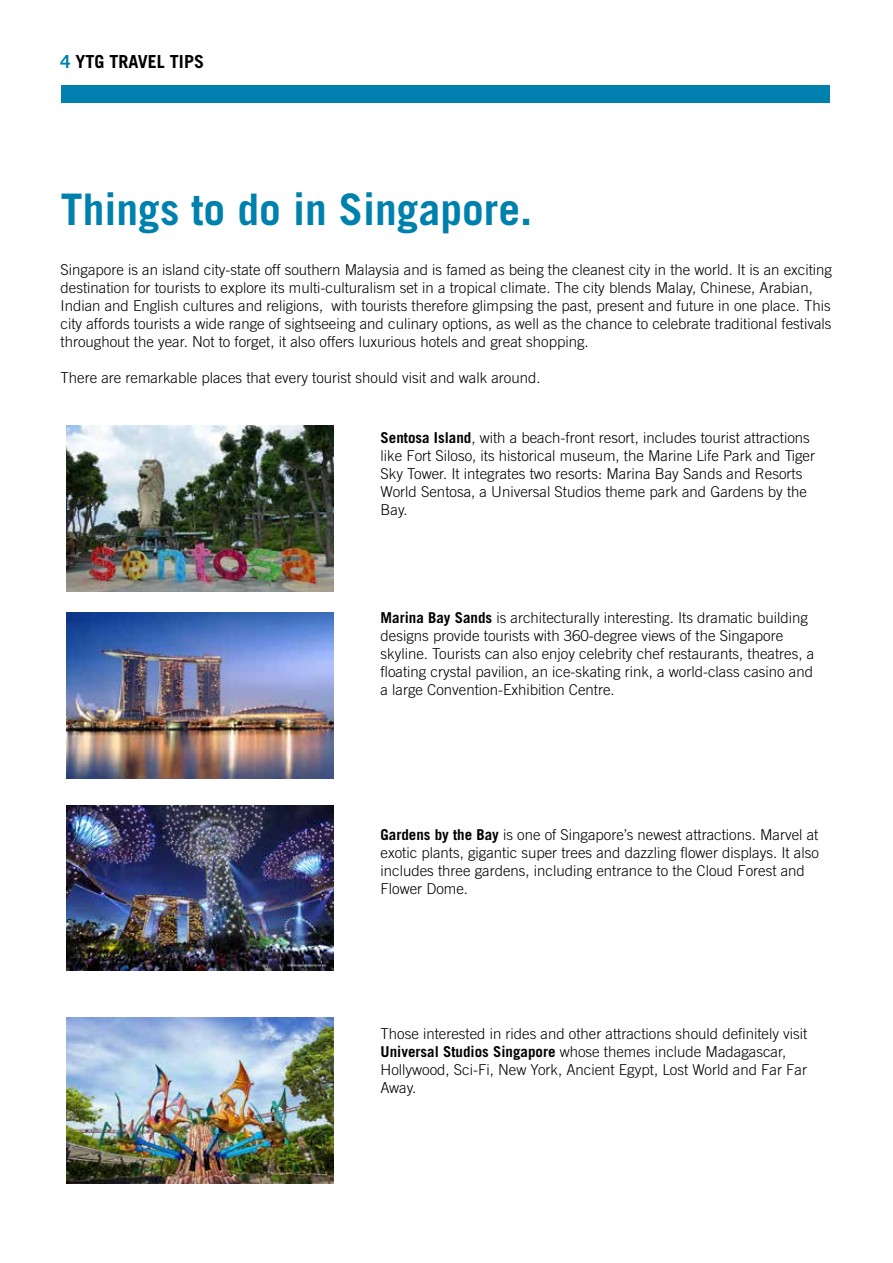
<style>
.page{position:relative;width:893px;height:1263px;background:#fff}
.page>*{position:absolute;margin:0;border:0;box-sizing:border-box;transform-origin:0 0}
.t1{font:700 43.5px "Trade Gothic";color:#0081ad}
.t2{font:700 18px "Trade Gothic";color:#000}
.t3{font:300 15px/18px "Trade Gothic";color:#000}
.s1{color:#0081ad}
.s2{font-weight:700}
</style>
<div class="page">
<div style="left:61px;top:85px;width:768px;height:17px;background:#0081ad"></div>
<img style="left:66px;top:425px;width:267px;height:166px">
<img style="left:66px;top:612px;width:267px;height:166px">
<img style="left:66px;top:805px;width:267px;height:166px">
<img style="left:66px;top:1018px;width:267px;height:165px">
<p class="t2" style="left:61px;top:50px;width:145px"><span class="s1">4</span> YTG TRAVEL TIPS</p>
<h1 class="t1" style="left:61px;top:183px;width:473px">Things to do in Singapore.</h1>
<p class="t3" style="left:61px;top:261px;width:773px">Singapore is an island city-state off southern Malaysia and is famed as being the cleanest city in the world. It is an exciting destination for tourists to explore its multi-culturalism set in a tropical climate. The city blends Malay, Chinese, Arabian, Indian and English cultures and religions, with tourists therefore glimpsing the past, present and future in one place. This city affords tourists a wide range of sightseeing and culinary options, as well as the chance to celebrate traditional festivals throughout the year. Not to forget, it also offers luxurious hotels and great shopping.</p>
<p class="t3" style="left:61px;top:369px;width:482px">There are remarkable places that every tourist should visit and walk around.</p>
<p class="t3" style="left:381px;top:429px;width:436px"><span class="s2">Sentosa Island</span>, with a beach-front resort, includes tourist attractions like Fort Siloso, its historical museum, the Marine Life Park and Tiger Sky Tower. It integrates two resorts: Marina Bay Sands and Resorts World Sentosa, a Universal Studios theme park and Gardens by the Bay.</p>
<p class="t3" style="left:381px;top:609px;width:435px"><span class="s2">Marina Bay Sands</span> is architecturally interesting. Its dramatic building designs provide tourists with 360-degree views of the Singapore skyline. Tourists can also enjoy celebrity chef restaurants, theatres, a floating crystal pavilion, an ice-skating rink, a world-class casino and a large Convention-Exhibition Centre.</p>
<p class="t3" style="left:381px;top:825px;width:440px"><span class="s2">Gardens by the Bay</span> is one of Singapore’s newest attractions. Marvel at exotic plants, gigantic super trees and dazzling flower displays. It also includes three gardens, including entrance to the Cloud Forest and Flower Dome.</p>
<p class="t3" style="left:381px;top:1024px;width:428px">Those interested in rides and other attractions should definitely visit <span class="s2">Universal Studios Singapore</span> whose themes include Madagascar, Hollywood, Sci-Fi, New York, Ancient Egypt, Lost World and Far Far Away.</p>
</div>
